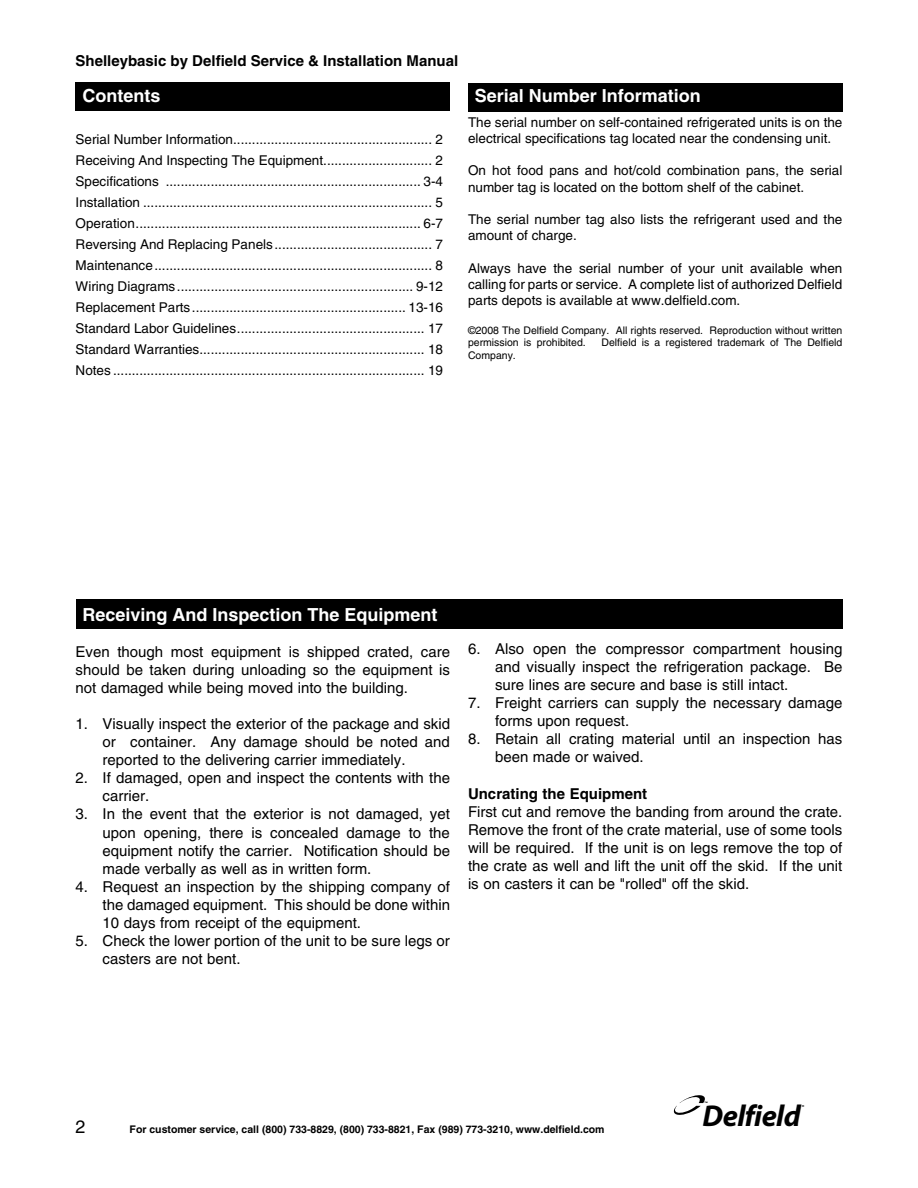
<style>
.page{position:relative;width:918px;height:1188px;background:#fff}
.page>*{position:absolute;margin:0;border:0;box-sizing:border-box;transform-origin:0 0}
.t1{font:italic 700 30.3px "Myriad Pro";letter-spacing:-.02em;color:#000}
.t2{font:700 18px "Helvetica";color:#fff}
.t3{font:15px/18px "Helvetica";color:#000;text-align:justify}
.t4{font:700 15px "Helvetica";color:#000}
.t5{font:13.5px/21px "Helvetica";color:#000}
.t6{font:10.5px/12.6px "Helvetica";color:#000}
.t7{font:700 10.5px "Helvetica";color:#000}
.t8{font:700 3.3px "Helvetica";color:#000}
.t9{font:700 2.7px "Helvetica";color:#000}
</style>
<div class="page">
<svg style="left:674px;top:1095px;width:31px;height:20px"></svg>
<div style="left:76px;top:599px;width:766px;height:30px;background:#000"></div>
<div style="left:468px;top:83px;width:374px;height:29px;background:#000"></div>
<div style="left:76px;top:83px;width:374px;height:28px;background:#000"></div>
<p class="t4" style="left:76px;top:51px;width:384px">Shelleybasic by Delfield Service &amp; Installation Manual</p>
<h2 class="t2" style="left:82px;top:84px;width:79px">Contents</h2>
<p class="t5" style="left:76px;top:129px;width:369px;text-align:justify">Serial Number Information..................................................... 2<br>Receiving And Inspecting The Equipment............................. 2<br>Specifications .................................................................... 3-4<br>Installation ............................................................................. 5<br>Operation............................................................................ 6-7<br>Reversing And Replacing Panels.......................................... 7<br>Maintenance.......................................................................... 8<br>Wiring Diagrams............................................................... 9-12<br>Replacement Parts......................................................... 13-16<br>Standard Labor Guidelines.................................................. 17<br>Standard Warranties............................................................ 18<br>Notes ................................................................................... 19</p>
<h2 class="t2" style="left:475px;top:84px;width:228px">Serial Number Information</h2>
<p class="t5" style="left:468px;top:114px;width:376px;line-height:16.2px">The serial number on self-contained refrigerated units is on the electrical specifications tag located near the condensing unit.</p>
<p class="t5" style="left:468px;top:163px;width:376px;line-height:16.2px">On hot food pans and hot/cold combination pans, the serial number tag is located on the bottom shelf of the cabinet.</p>
<p class="t5" style="left:468px;top:211px;width:376px;line-height:16.2px">The serial number tag also lists the refrigerant used and the amount of charge.</p>
<p class="t5" style="left:468px;top:260px;width:376px;line-height:16.2px;text-align:justify">Always have the serial number of your unit available when calling for parts or service. A complete list of authorized Delfield parts depots is available at www.delfield.com.</p>
<p class="t6" style="left:468px;top:324px;width:376px">©2008 The Delfield Company. All rights reserved. Reproduction without written permission is prohibited.</p>
<p class="t6" style="left:602px;top:336px;width:242px">Delfield is a registered trademark of The Delfield</p>
<p class="t6" style="left:468px;top:349px;width:49px">Company.</p>
<h2 class="t2" style="left:82px;top:604px;width:357px">Receiving And Inspection The Equipment</h2>
<p class="t3" style="left:76px;top:642px;width:376px">Even though most equipment is shipped crated, care should be taken during unloading so the equipment is not damaged while being moved into the building.</p>
<p class="t3" style="left:103px;top:715px;width:349px;text-indent:-27px">1. Visually inspect the exterior of the package and skid or container. Any damage should be noted and reported to the delivering carrier immediately.</p>
<p class="t3" style="left:103px;top:769px;width:349px;text-indent:-27px">2. If damaged, open and inspect the contents with the carrier.</p>
<p class="t3" style="left:103px;top:805px;width:349px;text-indent:-27px">3. In the event that the exterior is not damaged, yet upon opening, there is concealed damage to the equipment notify the carrier. Notification should be made verbally as well as in written form.</p>
<p class="t3" style="left:103px;top:877px;width:349px;text-indent:-27px">4. Request an inspection by the shipping company of the damaged equipment. This should be done within 10 days from receipt of the equipment.</p>
<p class="t3" style="left:103px;top:932px;width:349px;text-indent:-27px">5. Check the lower portion of the unit to be sure legs or casters are not bent.</p>
<p class="t3" style="left:495px;top:640px;width:349px;text-indent:-27px">6. Also open the compressor compartment housing and visually inspect the refrigeration package. Be sure lines are secure and base is still intact.</p>
<p class="t3" style="left:495px;top:694px;width:349px;text-indent:-27px">7. Freight carriers can supply the necessary damage forms upon request.</p>
<p class="t3" style="left:495px;top:730px;width:349px;text-indent:-27px">8. Retain all crating material until an inspection has been made or waived.</p>
<p class="t4" style="left:468px;top:784px;width:181px">Uncrating the Equipment</p>
<p class="t3" style="left:468px;top:802px;width:376px">First cut and remove the banding from around the crate.<br>Remove the front of the crate material, use of some tools will be required. If the unit is on legs remove the top of the crate as well and lift the unit off the skid. If the unit is on casters it can be "rolled" off the skid.</p>
<p class="t7" style="left:130px;top:1123px;width:477px">For customer service, call (800) 733-8829, (800) 733-8821, Fax (989) 773-3210, www.delfield.com</p>
<p class="t8" style="left:704px;top:1101px;width:5px">™</p>
<h1 class="t1" style="left:702px;top:1097px;width:100px">Delfield</h1>
<p class="t9" style="left:802px;top:1104px;width:4px">®</p>
</div>
